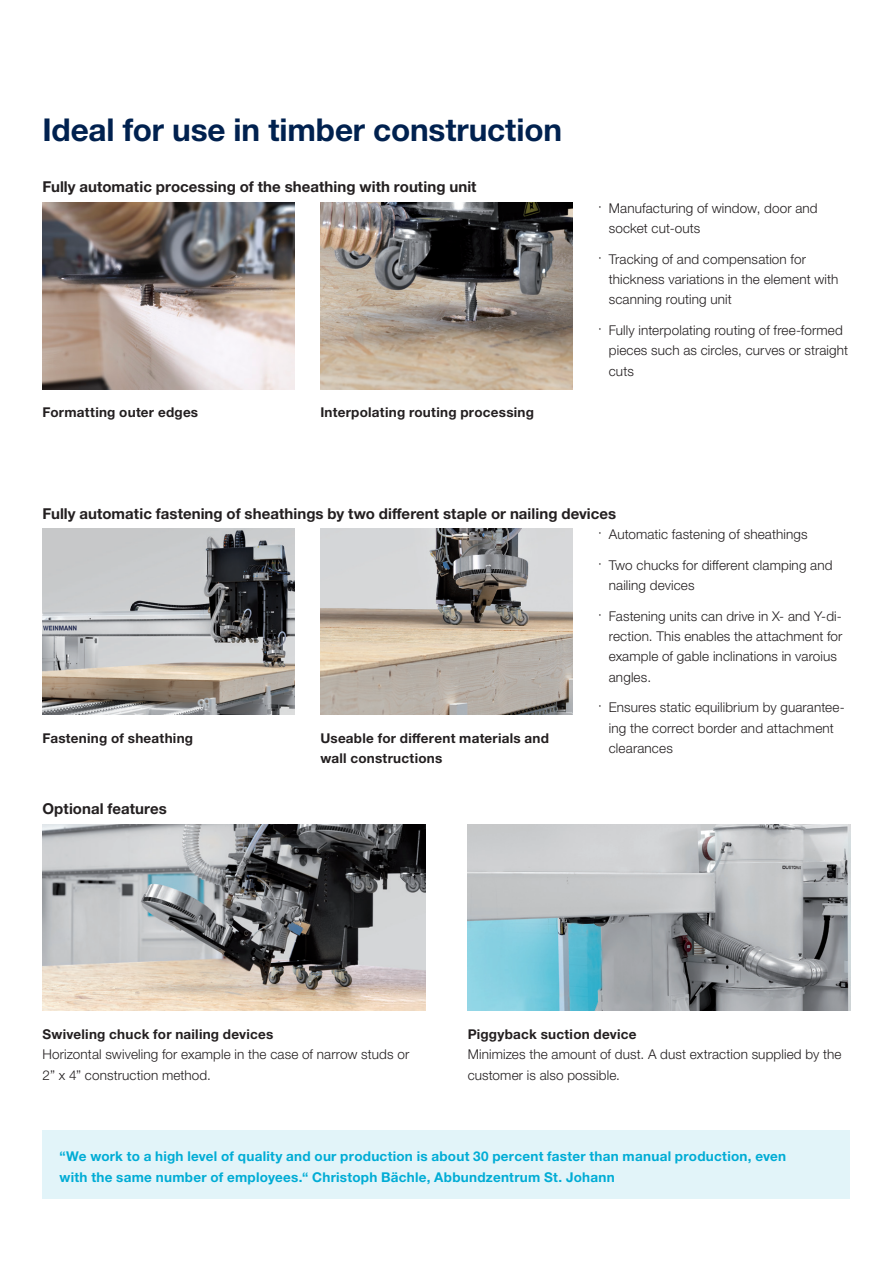
<style>
.page{position:relative;width:893px;height:1263px;background:#fff}
.page>*{position:absolute;margin:0;border:0;box-sizing:border-box;transform-origin:0 0}
._02_Copy_9pt_13_6pt{font:700 31.5px "Helvetica Neue LTW1 G";letter-spacing:-.005em;color:#00214f}
._02_Copy_9pt_13_6pt-2{font:700 15px "Helvetica Neue LTW1 G";letter-spacing:.005em;color:#231f20}
._02_Copy_9pt_13_6pt-3{font:300 13.5px/20.4px "Helvetica Neue LTW1 G";letter-spacing:.01em;color:#231f20}
._02_Copy_9pt_13_6pt-4{font:700 13.5px/20.4px "Helvetica Neue LTW1 G";letter-spacing:.02em;color:#231f20}
.Zitat_14pt_20_5pt_bl{font:700 13.5px/20.4px "Helvetica Neue LTW1 G";letter-spacing:.02em;color:#00acd5}
</style>
<div class="page">
<img style="left:43px;top:203px;width:252px;height:186px">
<img style="left:43px;top:529px;width:252px;height:186px">
<img style="left:43px;top:825px;width:382px;height:186px">
<img style="left:320px;top:203px;width:253px;height:186px">
<img style="left:320px;top:529px;width:253px;height:186px">
<div style="left:43px;top:1131px;width:807px;height:68px;background:#e2f4f9"></div>
<img style="left:468px;top:825px;width:382px;height:186px">
<p class="_02_Copy_9pt_13_6pt" style="left:43px;top:110px;width:521px">Ideal for use in timber construction</p>
<p class="_02_Copy_9pt_13_6pt-2" style="left:43px;top:178px;width:436px">Fully automatic processing of the sheathing with routing unit</p>
<p class="_02_Copy_9pt_13_6pt-4" style="left:43px;top:401px;width:157px">Formatting outer edges</p>
<p class="_02_Copy_9pt_13_6pt-4" style="left:320px;top:401px;width:215px">Interpolating routing processing</p>
<p class="_02_Copy_9pt_13_6pt-3" style="left:609px;top:197px;width:210px;text-indent:-11px">· Manufacturing of window, door and socket cut-outs</p>
<p class="_02_Copy_9pt_13_6pt-3" style="left:609px;top:248px;width:231px;text-indent:-11px">· Tracking of and compensation for thickness variations in the element with scanning routing unit</p>
<p class="_02_Copy_9pt_13_6pt-3" style="left:609px;top:320px;width:241px;text-indent:-11px">· Fully interpolating routing of free-formed pieces such as circles, curves or straight cuts</p>
<p class="_02_Copy_9pt_13_6pt-2" style="left:43px;top:504px;width:575px">Fully automatic fastening of sheathings by two different staple or nailing devices</p>
<p class="_02_Copy_9pt_13_6pt-4" style="left:43px;top:728px;width:152px">Fastening of sheathing</p>
<p class="_02_Copy_9pt_13_6pt-4" style="left:320px;top:728px;width:230px">Useable for different materials and wall constructions</p>
<p class="_02_Copy_9pt_13_6pt-2" style="left:43px;top:800px;width:126px">Optional features</p>
<p class="_02_Copy_9pt_13_6pt-3" style="left:598px;top:524px;width:211px">· Automatic fastening of sheathings</p>
<p class="_02_Copy_9pt_13_6pt-3" style="left:609px;top:554px;width:225px;text-indent:-11px">· Two chucks for different clamping and nailing devices</p>
<p class="_02_Copy_9pt_13_6pt-3" style="left:609px;top:605px;width:235px;text-indent:-11px">· Fastening units can drive in X- and Y-di&shy;rection. This enables the attachment for example of gable inclinations in varoius angles.</p>
<p class="_02_Copy_9pt_13_6pt-3" style="left:609px;top:697px;width:237px;text-indent:-11px">· Ensures static equilibrium by guarantee&shy;ing the correct border and attachment clearances</p>
<p class="_02_Copy_9pt_13_6pt-4" style="left:43px;top:1024px;width:232px">Swiveling chuck for nailing devices</p>
<p class="_02_Copy_9pt_13_6pt-3" style="left:43px;top:1044px;width:368px">Horizontal swiveling for example in the case of narrow studs or<br>2” x 4” construction method.</p>
<p class="_02_Copy_9pt_13_6pt-4" style="left:468px;top:1024px;width:170px">Piggyback suction device</p>
<p class="_02_Copy_9pt_13_6pt-3" style="left:468px;top:1044px;width:375px">Minimizes the amount of dust. A dust extraction supplied by the customer is also possible.</p>
<p class="Zitat_14pt_20_5pt_bl" style="left:60px;top:1146px;width:728px">“We work to a high level of quality and our production is about 30 percent faster than manual production, even with the same number of employees.“ Christoph Bächle, Abbundzentrum St. Johann</p>
</div>
